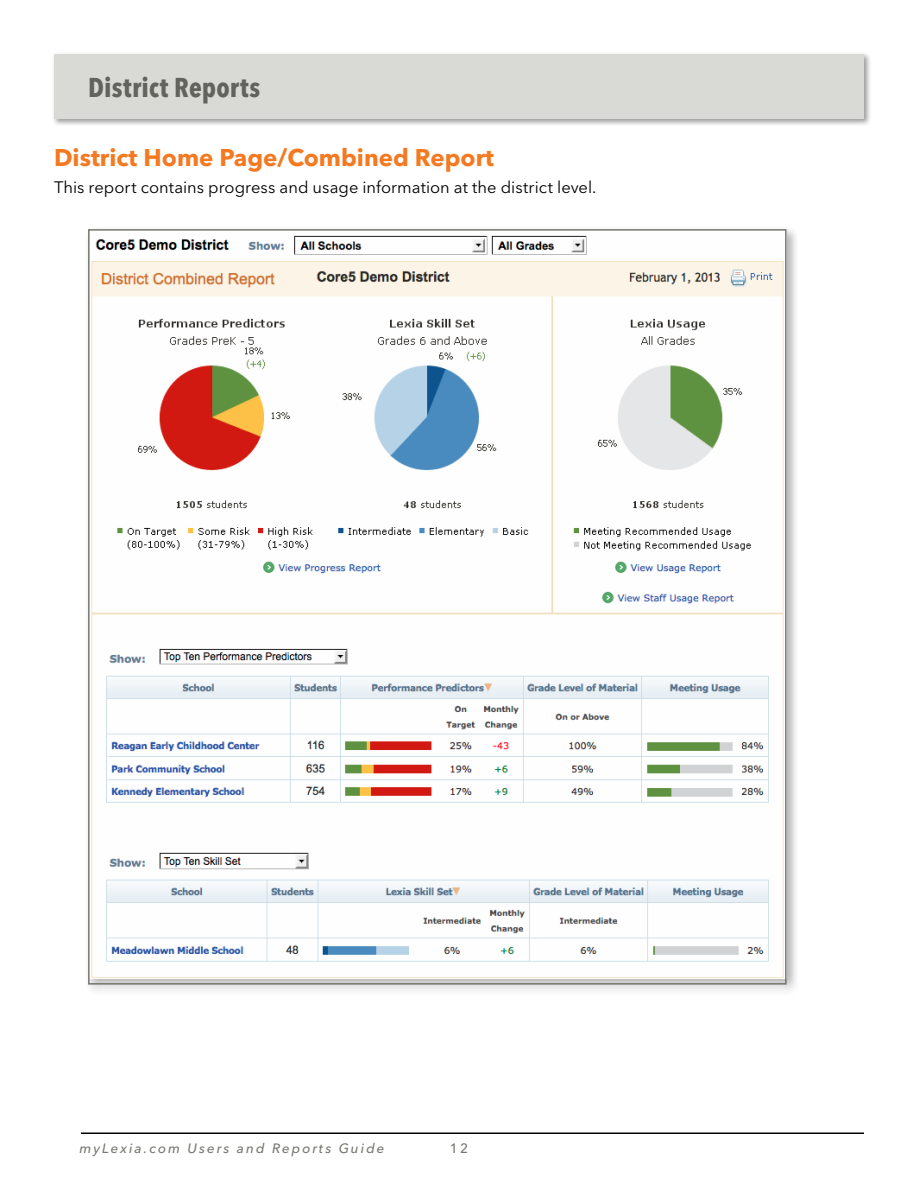
<style>
.page{position:relative;width:918px;height:1188px;background:#fff}
.page>*{position:absolute;margin:0;border:0;box-sizing:border-box;transform-origin:0 0}
.t1{font:700 condensed 27px "Avenir Next LT Pro";letter-spacing:.01em;color:#63635d}
.t2{font:700 24px "Avenir Next LT Pro";color:#f47920}
.t3{font:16.5px "Avenir Next LT Pro";color:#000}
.t4{font:italic 500 13.5px "Avenir Next LT Pro";letter-spacing:.15em;color:#777870}
.t5{font:500 13.5px "Avenir Next LT Pro";color:#777870}
</style>
<div class="page">
<div style="left:52px;top:52px;width:820px;height:75px;background:#000;opacity:.4"></div>
<div style="left:54px;top:54px;width:810px;height:65px;background:#d9dad5"></div>
<hr style="left:81px;top:1132px;width:783px;height:2px;background:#000">
<div style="left:84px;top:225px;width:715px;height:772px;background:#000;opacity:.3"></div>
<img style="left:91px;top:232px;width:693px;height:746px">
<h1 class="t1" style="left:88px;top:71px;width:174px">District Reports</h1>
<h2 class="t2" style="left:54px;top:143px;width:441px">District Home Page/Combined Report</h2>
<p class="t3" style="left:54px;top:177px;width:541px">This report contains progress and usage information at the district level.</p>
<p class="t4" style="left:80px;top:1140px;width:307px">myLexia.com Users and Reports Guide</p>
<p class="t5" style="left:450px;top:1140px;width:20px">12</p>
</div>
